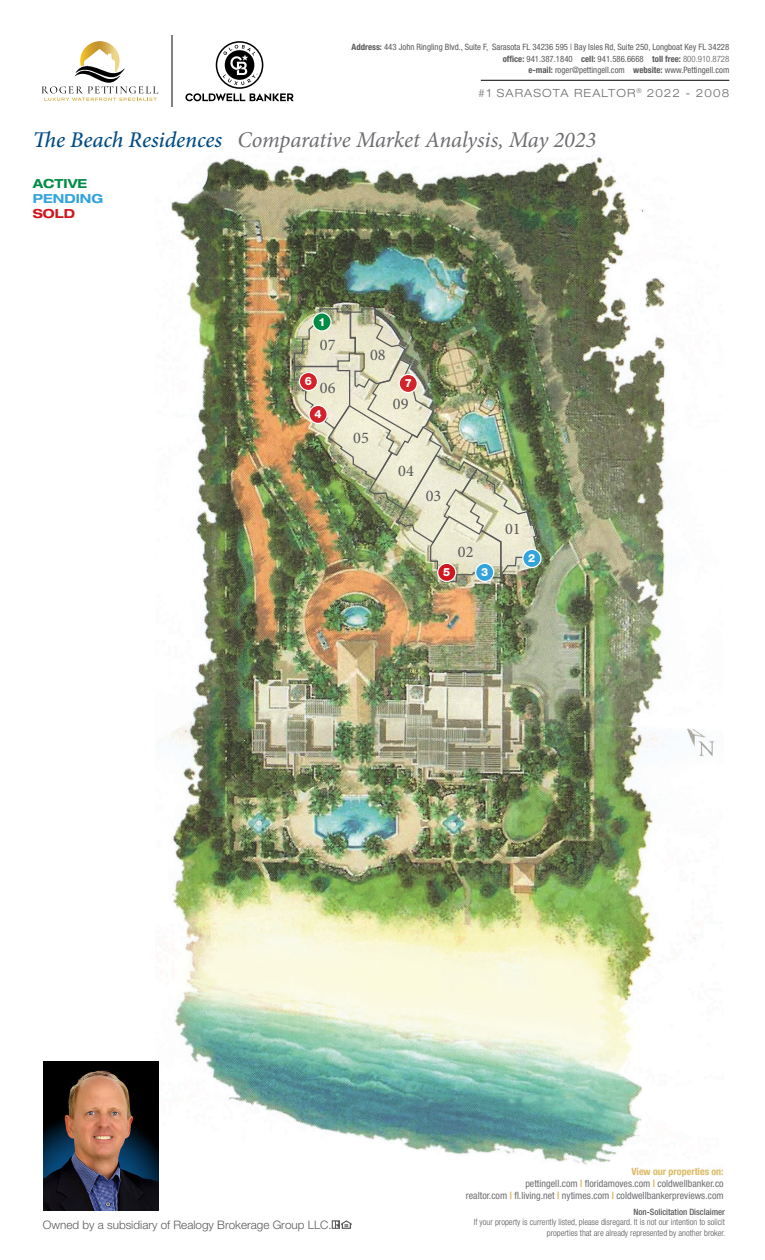
<style>
.page{position:relative;width:765px;height:1260px;background:#fff}
.page>*{position:absolute;margin:0;border:0;box-sizing:border-box;transform-origin:0 0}
.t1{font:italic 22.5px "Minion Pro";letter-spacing:-.01em;color:#6d6e71}
.t2{font:16.25px "Minion Pro";color:#58595b}
.t3{font:700 expanded 12.5px "Helvetica Neue LT Std";color:#33a3dc}
.t4{font:700 expanded 12.5px "Helvetica Neue LT Std";color:#008c44}
.t5{font:700 expanded 12.5px "Helvetica Neue LT Std";color:#ce171e}
.t6{font:300 11.62px "Helvetica Neue LT Std";color:#58595b}
.t7{font:300 expanded 11.25px "Helvetica Neue LT Std";letter-spacing:.1em;color:#6d6e71}
.t8{font:800 11.25px "Helvetica Neue LT Std";color:#fff}
.t9{font:condensed 10px "Helvetica Neue LT Std";color:#6d6e71}
.t10{font:700 condensed 10px "Helvetica Neue LT Std";color:#ddbb65}
.t11{font:condensed 8.75px/11.2px "Helvetica Neue LT Std";color:#58595b;text-align:right}
.t12{font:300 condensed 8.75px/10.2px "Helvetica Neue LT Std";color:#58595b;text-align:right}
.s1{font-weight:700}
.s2{font-weight:300}
.s3{font-weight:500;color:#004b84}
.s4{font-weight:700;color:#ddbb65}
.s5{font-weight:500}
</style>
<div class="page">
<img style="left:163px;top:156px;width:551px;height:1009px">
<img style="left:293px;top:308px;width:248px;height:275px">
<div style="left:309px;top:405px;width:18px;height:18px;background:#d2232a;border-radius:50%"></div>
<div style="left:308px;top:405px;width:20px;height:19px;border:1px solid #fff;border-radius:50%"></div>
<div style="left:313px;top:313px;width:18px;height:18px;background:#008c44;border-radius:50%"></div>
<div style="left:312px;top:312px;width:20px;height:20px;border:1px solid #fff;border-radius:50%"></div>
<div style="left:523px;top:549px;width:18px;height:18px;background:#33a3dc;border-radius:50%"></div>
<div style="left:522px;top:549px;width:20px;height:19px;border:1px solid #fff;border-radius:50%"></div>
<div style="left:476px;top:563px;width:18px;height:18px;background:#33a3dc;border-radius:50%"></div>
<div style="left:475px;top:563px;width:19px;height:19px;border:1px solid #fff;border-radius:50%"></div>
<div style="left:438px;top:563px;width:18px;height:18px;background:#ce171e;border-radius:50%"></div>
<div style="left:437px;top:563px;width:19px;height:19px;border:1px solid #fff;border-radius:50%"></div>
<div style="left:299px;top:372px;width:18px;height:19px;background:#d2232a;border-radius:50%"></div>
<div style="left:299px;top:372px;width:19px;height:19px;border:1px solid #fff;border-radius:50%"></div>
<div style="left:399px;top:374px;width:18px;height:19px;background:#d2232a;border-radius:50%"></div>
<div style="left:399px;top:374px;width:19px;height:19px;border:1px solid #fff;border-radius:50%"></div>
<img style="left:43px;top:1061px;width:116px;height:149px">
<svg style="left:332px;top:1220px;width:20px;height:9px"></svg>
<svg style="left:185px;top:41px;width:109px;height:60px"></svg>
<hr style="left:171px;top:36px;width:1px;height:71px;background:#818285">
<svg style="left:42px;top:41px;width:116px;height:60px"></svg>
<hr style="left:481px;top:80px;width:248px;height:1px;background:#000">
<p class="t11" style="left:352px;top:42px;width:379px"><span class="s1">Address:</span> 443 John Ringling Blvd., Suite F, Sarasota FL 34236 595 | Bay Isles Rd, Suite 250, Longboat Key FL 34228</p>
<p class="t11" style="left:503px;top:53px;width:228px"><span class="s1">office:</span> 941.387.1840 <span class="s1">cell:</span> 941.586.6668 <span class="s1">toll free:</span> <span class="s2">800.910.8728 </span><span class="s1">e-mail:</span> roger@pettingell.com <span class="s1">website:</span> www.Pettingell.com</p>
<p class="t7" style="left:478px;top:86px;width:253px">#1 SARASOTA REALTOR<sup>®</sup> 2022 - 2008</p>
<p class="t1" style="left:33px;top:124px;width:565px"><span class="s3">The Beach Residences</span> Comparative Market Analysis, May 2023</p>
<p class="t4" style="left:33px;top:176px;width:56px">ACTIVE</p>
<p class="t3" style="left:33px;top:191px;width:72px">PENDING</p>
<p class="t5" style="left:33px;top:206px;width:44px">SOLD</p>
<p class="t8" style="left:318px;top:315px;width:9px">1</p>
<p class="t2" style="left:320px;top:333px;width:17px">07</p>
<p class="t2" style="left:370px;top:344px;width:17px">08</p>
<p class="t8" style="left:305px;top:374px;width:9px">6</p>
<p class="t8" style="left:405px;top:376px;width:9px">7</p>
<p class="t2" style="left:320px;top:377px;width:17px">06</p>
<p class="t8" style="left:315px;top:407px;width:9px">4</p>
<p class="t2" style="left:353px;top:427px;width:17px">05</p>
<p class="t2" style="left:393px;top:393px;width:17px">09</p>
<p class="t2" style="left:398px;top:460px;width:17px">04</p>
<p class="t2" style="left:426px;top:485px;width:17px">03</p>
<p class="t2" style="left:458px;top:541px;width:17px">02</p>
<p class="t8" style="left:443px;top:565px;width:9px">5</p>
<p class="t8" style="left:481px;top:565px;width:9px">3</p>
<p class="t2" style="left:505px;top:518px;width:17px">01</p>
<p class="t8" style="left:528px;top:551px;width:9px">2</p>
<p class="t10" style="left:631px;top:1165px;width:94px">View our properties on:</p>
<p class="t9" style="left:525px;top:1178px;width:200px">pettingell.com <span class="s4">|</span> floridamoves.com <span class="s4">|</span> coldwellbanker.co</p>
<p class="t9" style="left:466px;top:1190px;width:259px">realtor.com <span class="s4">|</span> fl.living.net <span class="s4">|</span> nytimes.com <span class="s4">|</span> coldwellbankerpreviews.com</p>
<h3 class="t6" style="left:43px;top:1218px;width:290px">Owned by a subsidiary of Realogy Brokerage Group LLC.</h3>
<p class="t12" style="left:474px;top:1207px;width:253px"><span class="s5">Non-Solicitation Disclaimer<br></span>If your property is currently listed, please disregard. It is not our intention to solicit properties that are already represented by another broker.</p>
</div>
